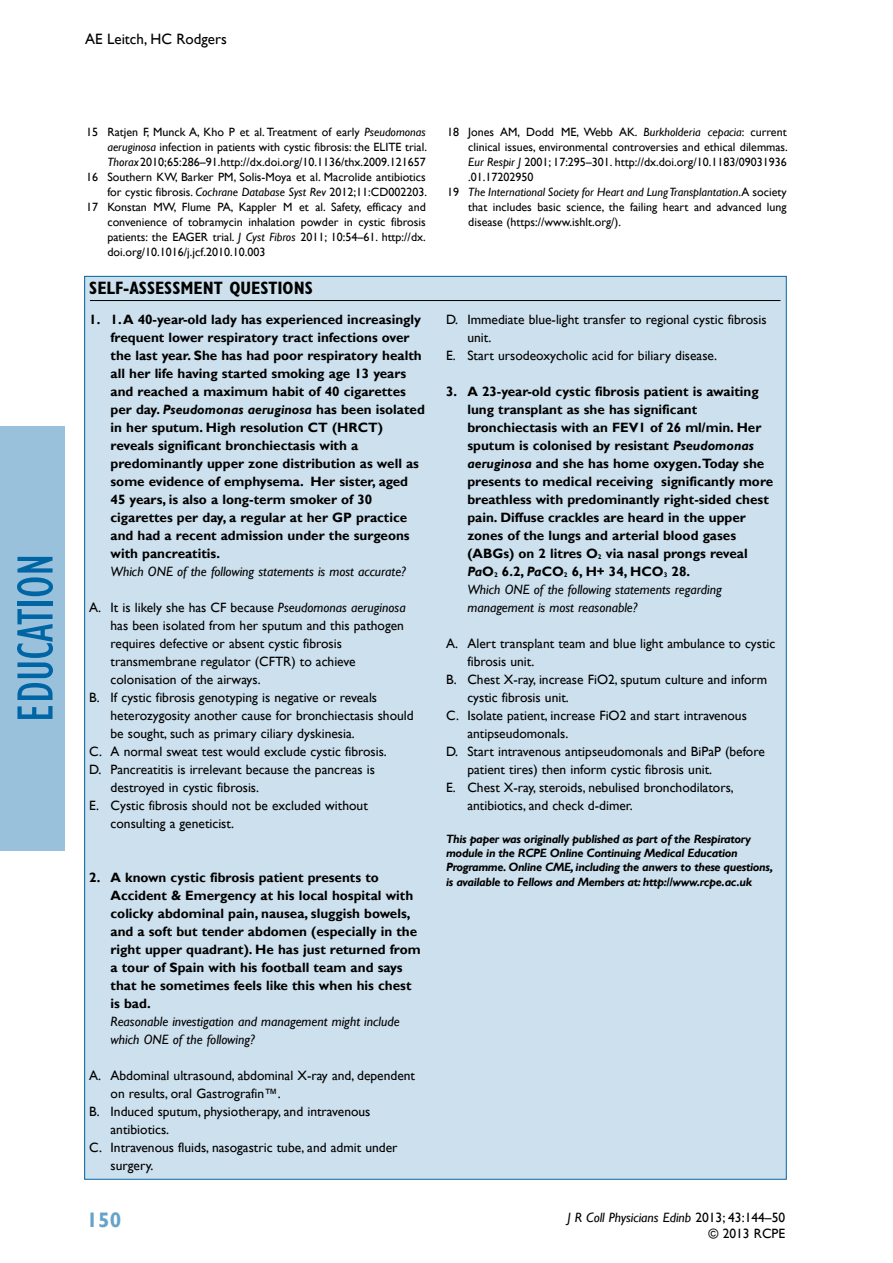
<style>
.page{position:relative;width:893px;height:1263px;background:#fff}
.page>*{position:absolute;margin:0;border:0;box-sizing:border-box;transform-origin:0 0}
.t1{font:condensed 52.5px "Gill Sans";color:#0065a4}
.t2{font:700 21px "Gill Sans";color:#66a3c9}
.t3{font:700 condensed 18px "Gill Sans";color:#000}
.t4{font:15px "Gill Sans";color:#000}
.t5{font:13.5px/15.9px "Gill Sans";color:#000;text-align:right}
.t6{font:700 13.5px/18px "Gill Sans";color:#000}
.t7{font:italic 13.5px/18px "Gill Sans";color:#000}
.t8{font:12px "Gill Sans";color:#000}
.t9{font:italic 700 12px/14.4px "Gill Sans";letter-spacing:-.03em;color:#000}
.t10{font:italic 12px "Gill Sans";color:#000}
.s1{font-style:italic}
.s2{font-style:normal}
.s3{font-weight:700;font-style:normal}
.s4{font-weight:700}
</style>
<div class="page">
<div style="left:0;top:426px;width:64px;height:424px;background:#99c1db"></div>
<div style="left:85px;top:276px;width:701px;height:903px;background:#cce0ed"></div>
<hr style="left:90px;top:300px;width:690px;height:1px;background:#000">
<h1 class="t1" style="left:4px;top:722px;width:170px;rotate:-90deg">education</h1>
<p class="t4" style="left:85px;top:31px;width:143px">AE Leitch, HC Rodgers</p>
<p class="t8" style="left:86px;top:125px;width:341px">15 Ratjen F, Munck A, Kho P et al. Treatment of early <span class="s1">Pseudomonas</span></p>
<p class="t8" style="left:107px;top:140px;width:321px"><span class="s1">aeruginosa</span> infection in patients with cystic fibrosis: the ELITE trial.</p>
<p class="t8" style="left:107px;top:155px;width:320px"><span class="s1">Thorax</span> 2010;65:286–91.http://dx.doi.org/10.1136/thx.2009.121657</p>
<p class="t8" style="left:86px;top:170px;width:341px">16 Southern KW, Barker PM, Solis-Moya et al. Macrolide antibiotics</p>
<p class="t8" style="left:107px;top:185px;width:321px">for cystic fibrosis. <span class="s1">Cochrane Database Syst Rev</span> 2012;11:CD002203.</p>
<p class="t8" style="left:86px;top:200px;width:341px">17 Konstan MW, Flume PA, Kappler M et al. Safety, efficacy and</p>
<p class="t8" style="left:107px;top:215px;width:320px">convenience of tobramycin inhalation powder in cystic fibrosis</p>
<p class="t8" style="left:107px;top:230px;width:320px">patients: the EAGER trial. <span class="s1">J Cyst Fibros</span> 2011; 10:54–61. http://dx.</p>
<p class="t8" style="left:107px;top:245px;width:159px">doi.org/10.1016/j.jcf.2010.10.003</p>
<h3 class="t3" style="left:89px;top:278px;width:224px">SELF-ASSESSMENT QUESTIONS</h3>
<p class="t6" style="left:111px;top:311px;width:316px;text-indent:-21px">1. 1. A 40-year-old lady has experienced increasingly frequent lower respiratory tract infections over the last year. She has had poor respiratory health all her life having started smoking age 13 years and reached a maximum habit of 40 cigarettes per day. <span class="s1">Pseudomonas aeruginosa</span> has been isolated in her sputum. High resolution CT (HRCT) reveals significant bronchiectasis with a predominantly upper zone distribution as well as some evidence of emphysema. Her sister, aged 45 years, is also a long-term smoker of 30 cigarettes per day, a regular at her GP practice and had a recent admission under the surgeons with pancreatitis.</p>
<p class="t7" style="left:111px;top:563px;width:297px">Which ONE of the following statements is most accurate?</p>
<p class="t5" style="left:89px;top:600px;width:318px">A. It is likely she has CF because <span class="s1">Pseudomonas aeruginosa</span></p>
<p class="t5" style="left:111px;top:618px;width:295px">has been isolated from her sputum and this pathogen</p>
<p class="t5" style="left:111px;top:636px;width:233px">requires defective or absent cystic fibrosis</p>
<p class="t5" style="left:111px;top:654px;width:247px">transmembrane regulator (CFTR) to achieve</p>
<p class="t5" style="left:111px;top:672px;width:152px">colonisation of the airways.</p>
<p class="t5" style="left:89px;top:690px;width:289px">B. If cystic fibrosis genotyping is negative or reveals</p>
<p class="t5" style="left:111px;top:708px;width:305px">heterozygosity another cause for bronchiectasis should</p>
<p class="t5" style="left:111px;top:726px;width:246px">be sought, such as primary ciliary dyskinesia.</p>
<p class="t5" style="left:89px;top:744px;width:299px">C. A normal sweat test would exclude cystic fibrosis.</p>
<p class="t5" style="left:89px;top:762px;width:287px">D. Pancreatitis is irrelevant because the pancreas is</p>
<p class="t5" style="left:111px;top:780px;width:150px">destroyed in cystic fibrosis.</p>
<p class="t5" style="left:89px;top:798px;width:280px">E. Cystic fibrosis should not be excluded without</p>
<p class="t5" style="left:111px;top:816px;width:125px">consulting a geneticist.</p>
<p class="t6" style="left:111px;top:869px;width:312px;text-indent:-21px">2.A known cystic fibrosis patient presents to Accident &amp; Emergency at his local hospital with colicky abdominal pain, nausea, sluggish bowels, and a soft but tender abdomen (especially in the right upper quadrant). He has just returned from a tour of Spain with his football team and says that he sometimes feels like this when his chest is bad.</p>
<p class="t7" style="left:111px;top:1013px;width:291px">Reasonable investigation and management might include which ONE of the following?</p>
<p class="t5" style="left:89px;top:1068px;width:327px">A. Abdominal ultrasound, abdominal X-ray and, dependent</p>
<p class="t5" style="left:111px;top:1086px;width:172px">on results, oral Gastrografin™.</p>
<p class="t5" style="left:89px;top:1104px;width:283px">B. Induced sputum, physiotherapy, and intravenous</p>
<p class="t5" style="left:111px;top:1122px;width:60px">antibiotics.</p>
<p class="t5" style="left:89px;top:1140px;width:310px">C. Intravenous fluids, nasogastric tube, and admit under</p>
<p class="t5" style="left:111px;top:1158px;width:45px">surgery.</p>
<h2 class="t2" style="left:87px;top:1207px;width:36px">150</h2>
<p class="t8" style="left:447px;top:125px;width:341px">18 Jones AM, Dodd ME, Webb AK. <span class="s1">Burkholderia cepacia</span>: current</p>
<p class="t8" style="left:468px;top:140px;width:321px">clinical issues, environmental controversies and ethical dilemmas.</p>
<p class="t8" style="left:468px;top:155px;width:320px"><span class="s1">Eur Respir J</span> 2001; 17:295–301. http://dx.doi.org/10.1183/09031936</p>
<p class="t8" style="left:468px;top:170px;width:67px">.01.17202950</p>
<p class="t10" style="left:447px;top:185px;width:341px"><span class="s2">19</span> The International Society for Heart and Lung Transplantation<span class="s2">.A society</span></p>
<p class="t8" style="left:468px;top:200px;width:320px">that includes basic science, the failing heart and advanced lung</p>
<p class="t8" style="left:468px;top:215px;width:154px">disease (https://www.ishlt.org/).</p>
<p class="t5" style="left:446px;top:312px;width:322px">D. Immediate blue-light transfer to regional cystic fibrosis</p>
<p class="t5" style="left:467px;top:330px;width:25px">unit.</p>
<p class="t5" style="left:446px;top:348px;width:273px">E. Start ursodeoxycholic acid for biliary disease.</p>
<p class="t6" style="left:467px;top:383px;width:307px;text-indent:-21px">3.A 23-year-old cystic fibrosis patient is awaiting lung transplant as she has significant bronchiectasis with an FEV1 of 26 ml/min. Her sputum is colonised by resistant <span class="s1">Pseudomonas aeruginosa</span> and she has home oxygen.Today she presents to medical receiving significantly more breathless with predominantly right-sided chest pain. Diffuse crackles are heard in the upper zones of the lungs and arterial blood gases<br>(ABG</p>
<p class="t7" style="left:467px;top:545px;width:282px;text-indent:36px"><span class="s3">s) on 2 litres O</span><sub>2</sub> <span class="s3">via nasal prongs reveal </span><span class="s4">Pa</span><span class="s3">O</span><sub>2</sub> <span class="s3">6.2,</span> <span class="s4">Pa</span><span class="s3">CO</span><sub>2</sub> <span class="s3">6, H+ 34, HCO</span><sub>3</sub> <span class="s3">28.<br></span>Which ONE of the following statements regarding management is most reasonable?</p>
<p class="t5" style="left:446px;top:636px;width:331px">A. Alert transplant team and blue light ambulance to cystic</p>
<p class="t5" style="left:467px;top:654px;width:68px">fibrosis unit.</p>
<p class="t5" style="left:446px;top:672px;width:323px">B. Chest X-ray, increase FiO2, sputum culture and inform</p>
<p class="t5" style="left:467px;top:690px;width:103px">cystic fibrosis unit.</p>
<p class="t5" style="left:446px;top:708px;width:302px">C. Isolate patient, increase FiO2 and start intravenous</p>
<p class="t5" style="left:467px;top:726px;width:102px">antipseudomonals.</p>
<p class="t5" style="left:446px;top:744px;width:320px">D. Start intravenous antipseudomonals and BiPaP (before</p>
<p class="t5" style="left:467px;top:762px;width:246px">patient tires) then inform cystic fibrosis unit.</p>
<p class="t5" style="left:446px;top:780px;width:289px">E. Chest X-ray, steroids, nebulised bronchodilators,</p>
<p class="t5" style="left:467px;top:798px;width:167px">antibiotics, and check d-dimer.</p>
<p class="t9" style="left:446px;top:831px;width:328px">This paper was originally published as part of the Respiratory module in the RCPE Online Continuing Medical Education Programme. Online CME, including the anwers to these questions, is available to Fellows and Members at: http://www.rcpe.ac.uk</p>
<p class="t5" style="left:568px;top:1210px;width:219px"><span class="s1">J R Coll Physicians Edinb</span> 2013; 43:144–50 © 2013 RCPE</p>
</div>
